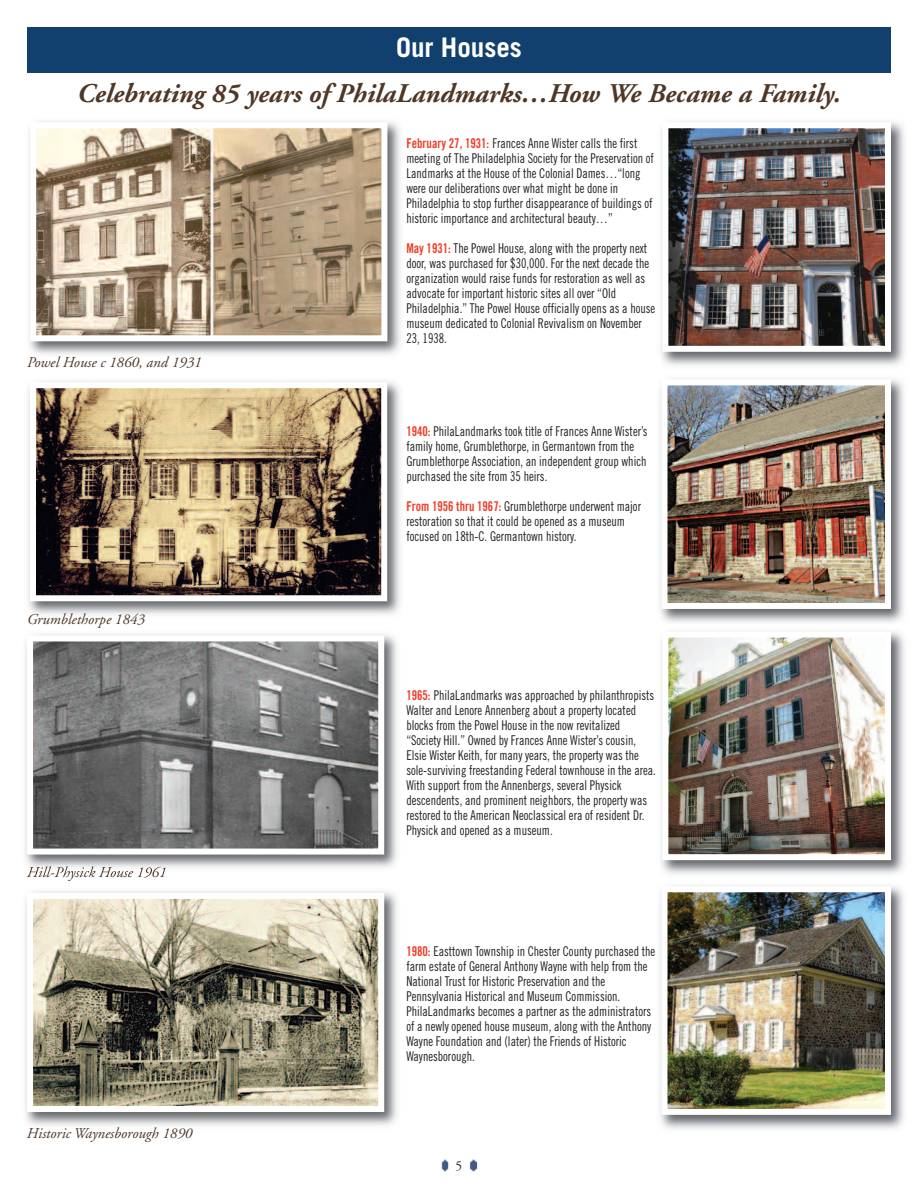
<style>
.page{position:relative;width:918px;height:1188px;background:#fff}
.page>*{position:absolute;margin:0;border:0;box-sizing:border-box;transform-origin:0 0}
.t1{font:italic 700 27px "Adobe Garamond";color:#4e3726}
.t2{font:700 27px "Trade Gothic";color:#fff}
.t3{font:italic 15px "Adobe Garamond";color:#4e3726}
.t4{font:13.5px/15px "Trade Gothic Cond Eighteen";color:#231f20;scale:.9 1}
.t5{font:13.5px "Adobe Garamond";color:#231f20}
.s1{font-family:"Trade Gothic Bold Cond Twenty";color:#ef3c25}
</style>
<div class="page">
<img style="left:441px;top:1159px;width:8px;height:13px">
<img style="left:470px;top:1159px;width:7px;height:13px">
<div style="left:27px;top:27px;width:864px;height:46px;background:#12406e"></div>
<img style="left:28px;top:381px;width:372px;height:234px">
<img style="left:37px;top:389px;width:343px;height:205px">
<div style="left:30px;top:382px;width:357px;height:219px;border:6px solid #fff"></div>
<img style="left:29px;top:121px;width:371px;height:234px">
<img style="left:37px;top:129px;width:343px;height:205px">
<div style="left:30px;top:122px;width:357px;height:219px;border:6px solid #fff"></div>
<img style="left:25px;top:891px;width:372px;height:235px">
<img style="left:34px;top:900px;width:343px;height:205px">
<div style="left:27px;top:893px;width:357px;height:219px;border:6px solid #fff"></div>
<img style="left:661px;top:121px;width:244px;height:245px">
<img style="left:669px;top:129px;width:215px;height:216px">
<div style="left:662px;top:122px;width:229px;height:230px;border:6px solid #fff"></div>
<img style="left:660px;top:378px;width:244px;height:245px">
<img style="left:668px;top:386px;width:216px;height:216px">
<div style="left:661px;top:379px;width:230px;height:230px;border:6px solid #fff"></div>
<img style="left:661px;top:631px;width:244px;height:243px">
<img style="left:669px;top:639px;width:215px;height:214px">
<div style="left:662px;top:632px;width:229px;height:228px;border:6px solid #fff"></div>
<img style="left:660px;top:886px;width:244px;height:243px">
<img style="left:668px;top:893px;width:216px;height:215px">
<div style="left:661px;top:886px;width:230px;height:229px;border:6px solid #fff"></div>
<img style="left:25px;top:634px;width:372px;height:240px">
<img style="left:28px;top:866px;width:45px;height:8px">
<img style="left:34px;top:642px;width:343px;height:206px">
<div style="left:27px;top:635px;width:357px;height:220px;border:6px solid #fff"></div>
<h1 class="t2" style="left:396px;top:37px;width:127px">Our Houses</h1>
<h1 class="t1" style="left:77px;top:82px;width:765px">Celebrating 85 years of PhilaLandmarks…How We Became a Family.</h1>
<p class="t3" style="left:27px;top:356px;width:176px">Powel House c 1860, and 1931</p>
<p class="t3" style="left:27px;top:613px;width:120px">Grumblethorpe 1843</p>
<p class="t3" style="left:27px;top:866px;width:141px">Hill-Physick House 1961</p>
<p class="t3" style="left:27px;top:1127px;width:167px">Historic Waynesborough 1890</p>
<p class="t4" style="left:406px;top:136px;width:277px"><span class="s1">February 27, 1931:</span> Frances Anne Wister calls the first meeting of The Philadelphia Society for the Preservation of Landmarks at the House of the Colonial Dames…“long were our deliberations over what might be done in Philadelphia to stop further disappearance of buildings of historic importance and architectural beauty…”</p>
<p class="t4" style="left:406px;top:241px;width:278px"><span class="s1">May 1931:</span> The Powel House, along with the property next door, was purchased for $30,000. For the next decade the organization would raise funds for restoration as well as advocate for important historic sites all over “Old Philadelphia.” The Powel House officially opens as a house museum dedicated to Colonial Revivalism on November 23, 1938.</p>
<p class="t4" style="left:406px;top:425px;width:270px"><span class="s1">1940:</span> PhilaLandmarks took title of Frances Anne Wister’s family home, Grumblethorpe, in Germantown from the Grumblethorpe Association, an independent group which purchased the site from 35 heirs.</p>
<p class="t4" style="left:406px;top:500px;width:262px"><span class="s1">From 1956 thru 1967:</span> Grumblethorpe underwent major restoration so that it could be opened as a museum focused on 18th-C. Germantown history.</p>
<p class="t4" style="left:406px;top:689px;width:279px"><span class="s1">1965:</span> PhilaLandmarks was approached by philanthropists Walter and Lenore Annenberg about a property located blocks from the Powel House in the now revitalized “Society Hill.” Owned by Frances Anne Wister’s cousin, Elsie Wister Keith, for many years, the property was the sole-surviving freestanding Federal townhouse in the area.<br>With support from the Annenbergs, several Physick descendents, and prominent neighbors, the property was restored to the American Neoclassical era of resident Dr.<br>Physick and opened as a museum.</p>
<p class="t4" style="left:406px;top:944px;width:278px"><span class="s1">1980:</span> Easttown Township in Chester County purchased the farm estate of General Anthony Wayne with help from the National Trust for Historic Preservation and the Pennsylvania Historical and Museum Commission.<br>PhilaLandmarks becomes a partner as the administrators of a newly opened house museum, along with the Anthony Wayne Foundation and (later) the Friends of Historic Waynesborough.</p>
<p class="t5" style="left:456px;top:1160px;width:8px">5</p>
</div>
